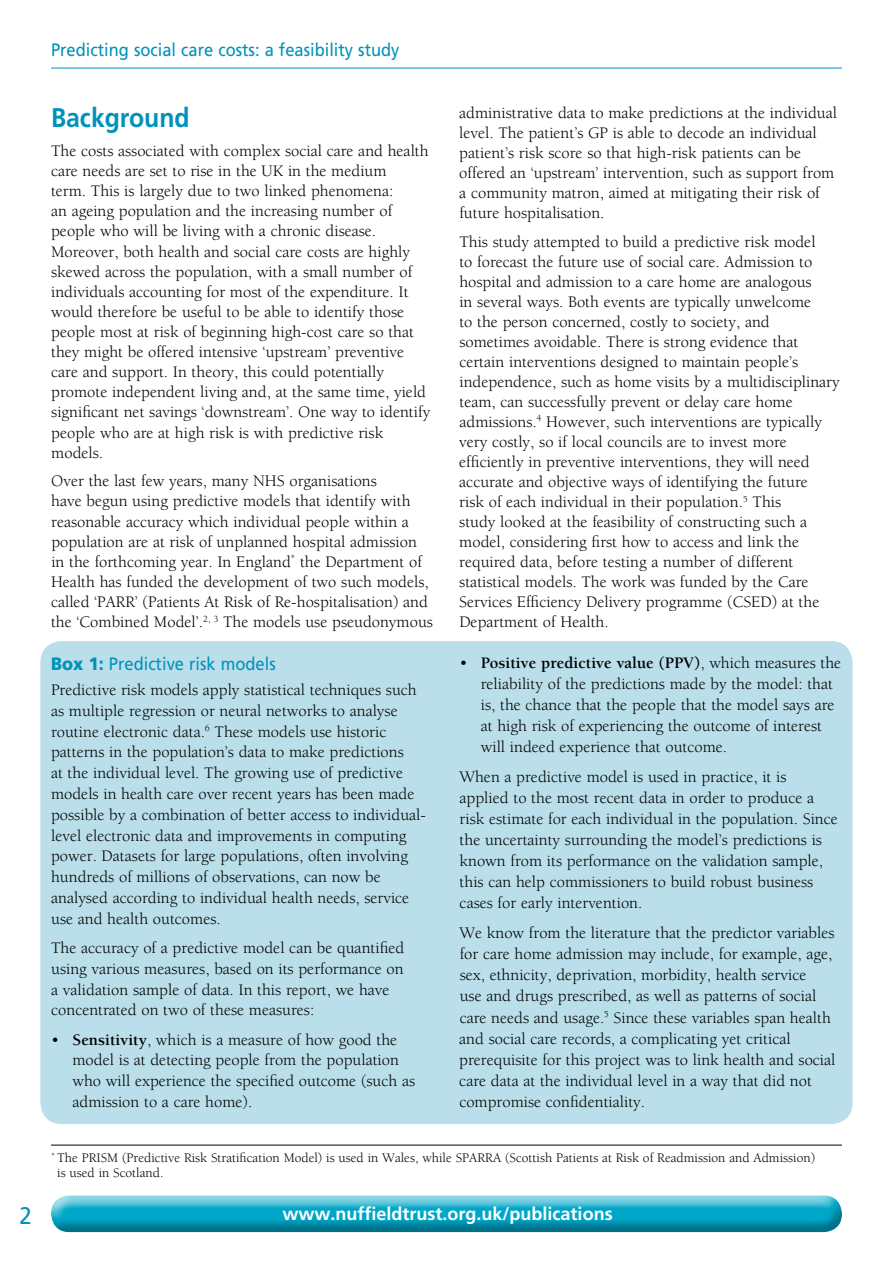
<style>
.page{position:relative;width:893px;height:1263px;background:#fff}
.page>*{position:absolute;margin:0;border:0;box-sizing:border-box;transform-origin:0 0}
.t1{font:700 27px "Frutiger";color:#0092bb;scale:.92 1}
.t2{font:24px "Frutiger";color:#0092bb;scale:.92 1}
.t3{font:18px "Frutiger";color:#0092bb;scale:.92 1}
.t4{font:700 18px "Frutiger";color:#fff}
.t5{font:16.5px/20.1px "Berkeley Std";color:#000}
.t6{font:13.5px/15px "Berkeley Std";color:#000}
.s1{font-weight:900}
.s2{font-weight:700}
</style>
<div class="page">
<div style="left:49px;top:1192px;width:793px;height:29px;background:#fff;opacity:.75"></div>
<div style="left:49px;top:1198px;width:793px;height:35px;background:#5f6062;opacity:.5"></div>
<div style="left:40px;top:641px;width:813px;height:483px;background:#badfea;border-radius:21px"></div>
<hr style="left:51px;top:68px;width:791px;height:1px;background:#0092bb">
<hr style="left:51px;top:1145px;width:791px;height:1px;background:#000">
<p class="t3" style="left:51px;top:40px;width:380px">Predicting social care costs: a feasibility study</p>
<h1 class="t1" style="left:51px;top:102px;width:152px">Background</h1>
<p class="t5" style="left:51px;top:141px;width:381px">The costs associated with complex social care and health care needs are set to rise in the UK in the medium<br>term. This is largely due to two linked phenomena:<br>an ageing population and the increasing number of people who will be living with a chronic disease.<br>Moreover, both health and social care costs are highly skewed across the population, with a small number of individuals accounting for most of the expenditure. It would therefore be useful to be able to identify those people most at risk of beginning high-cost care so that they might be offered intensive ‘upstream’ preventive care and support. In theory, this could potentially promote independent living and, at the same time, yield significant net savings ‘downstream’. One way to identify people who are at high risk is with predictive risk models.</p>
<p class="t5" style="left:51px;top:471px;width:383px">Over the last few years, many NHS organisations<br>have begun using predictive models that identify with reasonable accuracy which individual people within a population are at risk of unplanned hospital admission in the forthcoming year. In England<sup>*</sup> the Department of Health has funded the development of two such models, called ‘PARR’ (Patients At Risk of Re-hospitalisation) and the ‘Combined Model’.<sup>2,</sup> <sup>3</sup> The models use pseudonymous</p>
<p class="t3" style="left:51px;top:653px;width:246px"><span class="s1">Box 1:</span> Predictive risk models</p>
<p class="t5" style="left:51px;top:680px;width:376px;line-height:20.9px">Predictive risk models apply statistical techniques such as multiple regression or neural networks to analyse routine electronic data.<sup>6</sup> These models use historic patterns in the population’s data to make predictions<br>at the individual level. The growing use of predictive models in health care over recent years has been made possible by a combination of better access to individual&shy;level electronic data and improvements in computing power. Datasets for large populations, often involving hundreds of millions of observations, can now be analysed according to individual health needs, service use and health outcomes.</p>
<p class="t5" style="left:51px;top:938px;width:355px;line-height:20.9px">The accuracy of a predictive model can be quantified using various measures, based on its performance on a validation sample of data. In this report, we have concentrated on two of these measures:</p>
<p class="t5" style="left:72px;top:1029px;width:344px;line-height:20.9px;text-indent:-21px">• <span class="s2">Sensitivity</span>, which is a measure of how good the model is at detecting people from the population who will experience the specified outcome (such as admission to a care home).</p>
<p class="t5" style="left:459px;top:103px;width:379px">administrative data to make predictions at the individual level. The patient’s GP is able to decode an individual patient’s risk score so that high-risk patients can be offered an ‘upstream’ intervention, such as support from a community matron, aimed at mitigating their risk of future hospitalisation.</p>
<p class="t5" style="left:459px;top:232px;width:382px">This study attempted to build a predictive risk model<br>to forecast the future use of social care. Admission to hospital and admission to a care home are analogous<br>in several ways. Both events are typically unwelcome<br>to the person concerned, costly to society, and sometimes avoidable. There is strong evidence that certain interventions designed to maintain people’s independence, such as home visits by a multidisciplinary team, can successfully prevent or delay care home admissions.<sup>4</sup> However, such interventions are typically very costly, so if local councils are to invest more efficiently in preventive interventions, they will need accurate and objective ways of identifying the future<br>risk of each individual in their population.<sup>5</sup> This<br>study looked at the feasibility of constructing such a model, considering first how to access and link the required data, before testing a number of different statistical models. The work was funded by the Care Services Efficiency Delivery programme (CSED) at the Department of Health.</p>
<p class="t5" style="left:481px;top:652px;width:362px;line-height:21.1px;text-indent:-21px">• <span class="s2">Positive predictive value (PPV)</span>, which measures the reliability of the predictions made by the model: that is, the chance that the people that the model says are at high risk of experiencing the outcome of interest will indeed experience that outcome.</p>
<p class="t5" style="left:460px;top:766px;width:380px;line-height:21.1px">When a predictive model is used in practice, it is applied to the most recent data in order to produce a risk estimate for each individual in the population. Since the uncertainty surrounding the model’s predictions is known from its performance on the validation sample, this can help commissioners to build robust business cases for early intervention.</p>
<p class="t5" style="left:459px;top:922px;width:378px;line-height:21.1px">We know from the literature that the predictor variables for care home admission may include, for example, age, sex, ethnicity, deprivation, morbidity, health service<br>use and drugs prescribed, as well as patterns of social care needs and usage.<sup>5</sup> Since these variables span health and social care records, a complicating yet critical prerequisite for this project was to link health and social care data at the individual level in a way that did not compromise confidentiality.</p>
<p class="t6" style="left:57px;top:1151px;width:759px;text-indent:-6px"><sup>*</sup> The PRISM (Predictive Risk Stratification Model) is used in Wales, while SPARRA (Scottish Patients at Risk of Readmission and Admission) is used in Scotland.</p>
<h2 class="t2" style="left:19px;top:1202px;width:15px">2</h2>
<p class="t4" style="left:283px;top:1203px;width:332px">www.nuffieldtrust.org.uk/publications</p>
</div>
